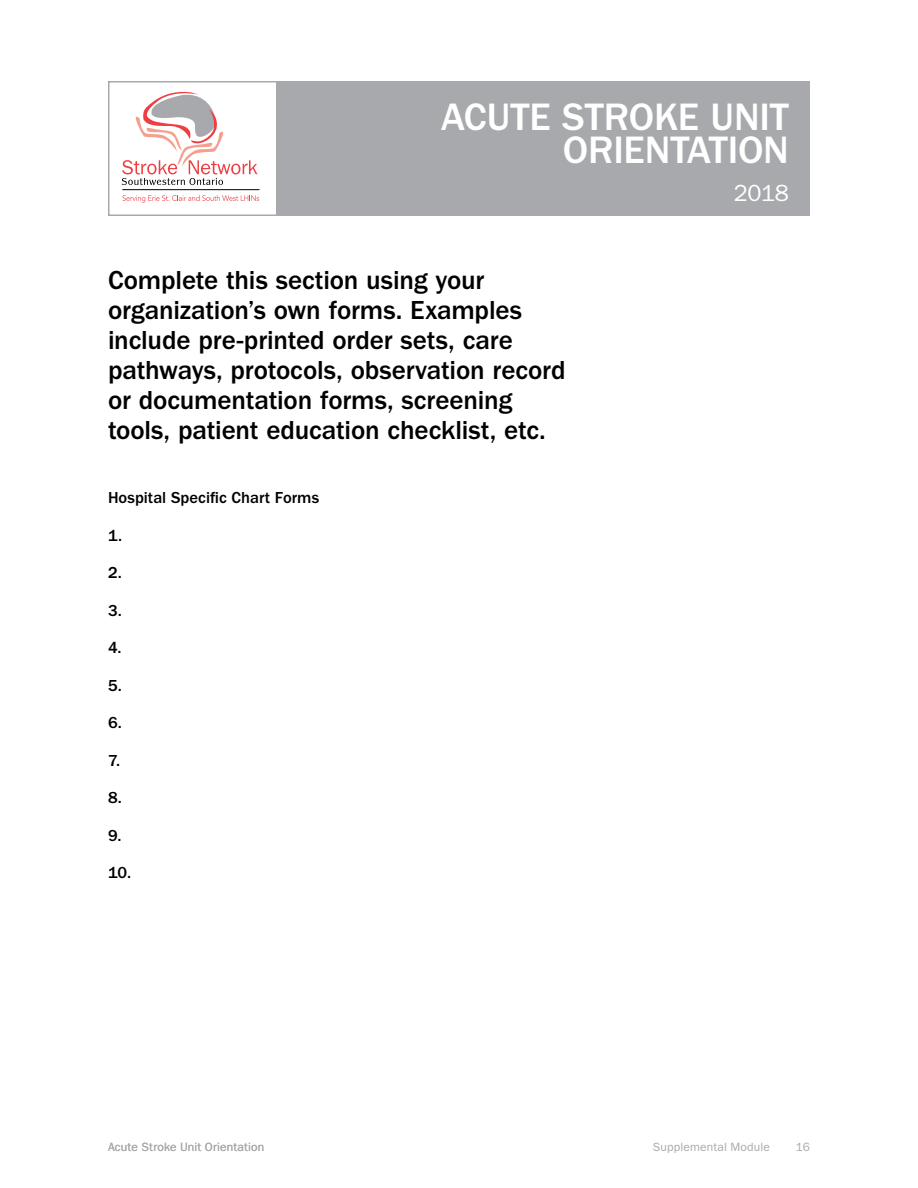
<style>
.page{position:relative;width:918px;height:1188px;background:#fff}
.page>*{position:absolute;margin:0;border:0;box-sizing:border-box;transform-origin:0 0}
.t1{font:500 39.6px/33px "ITC Franklin Gothic Std";letter-spacing:-.005em;color:#fff;text-align:right}
.t2{font:500 27px/30px "ITC Franklin Gothic Std";letter-spacing:-.005em;color:#000}
.t3{font:23.4px "ITC Franklin Gothic Std";color:#fff}
.t4{font:500 16.5px "ITC Franklin Gothic Std";letter-spacing:.005em;color:#000}
.t5{font:12px "ITC Franklin Gothic Std";letter-spacing:.015em;color:#a7a9ac}
</style>
<div class="page">
<svg style="left:122px;top:195px;width:137px;height:8px"></svg>
<hr style="left:122px;top:189px;width:137px;height:1px;background:#000">
<svg style="left:122px;top:92px;width:135px;height:93px"></svg>
<div style="left:276px;top:81px;width:534px;height:135px;background:#a7a9ac"></div>
<h1 class="t1" style="left:441px;top:100px;width:350px">ACUTE STROKE UNIT<br>ORIENTATION</h1>
<p class="t3" style="left:734px;top:180px;width:57px">2018</p>
<p class="t2" style="left:108px;top:265px;width:459px">Complete this section using your organization’s own forms. Examples include pre-printed order sets, care pathways, protocols, observation record or documentation forms, screening tools, patient education checklist, etc.</p>
<p class="t4" style="left:108px;top:488px;width:213px">Hospital Specific Chart Forms</p>
<p class="t4" style="left:108px;top:526px;width:16px">1.</p>
<p class="t4" style="left:108px;top:563px;width:15px">2.</p>
<p class="t4" style="left:108px;top:601px;width:15px">3.</p>
<p class="t4" style="left:108px;top:638px;width:15px">4.</p>
<p class="t4" style="left:108px;top:676px;width:15px">5.</p>
<p class="t4" style="left:108px;top:713px;width:15px">6.</p>
<p class="t4" style="left:108px;top:751px;width:14px">7.</p>
<p class="t4" style="left:108px;top:788px;width:15px">8.</p>
<p class="t4" style="left:108px;top:826px;width:15px">9.</p>
<p class="t4" style="left:108px;top:863px;width:25px">10.</p>
<p class="t5" style="left:108px;top:1140px;width:158px">Acute Stroke Unit Orientation</p>
<p class="t5" style="left:653px;top:1140px;width:119px">Supplemental Module</p>
<p class="t5" style="left:796px;top:1140px;width:16px">16</p>
</div>
